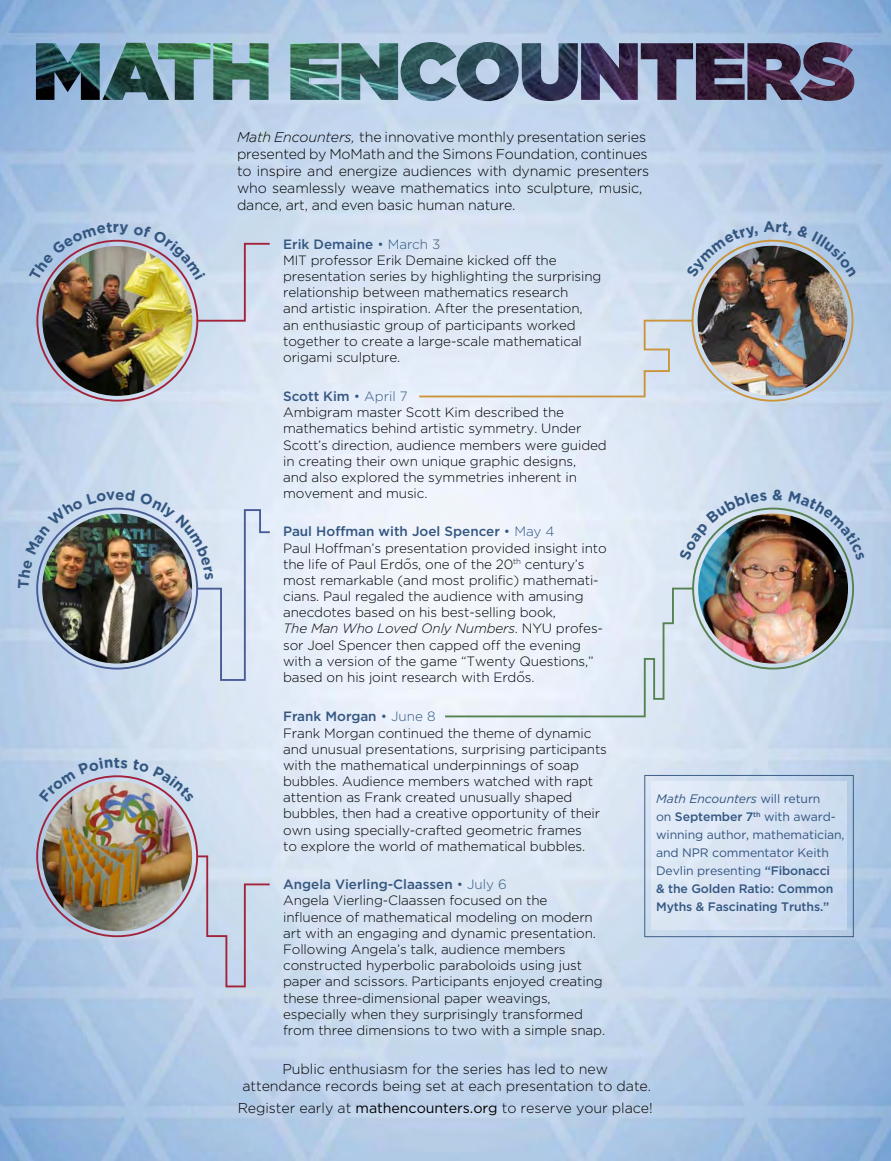
<style>
.page{position:relative;width:891px;height:1161px;background:#fff}
.page>*{position:absolute;margin:0;border:0;box-sizing:border-box;transform-origin:0 0}
.t1{font:700 15px "Gotham HTF";color:#335680}
.t2{font:300 14.25px/17.1px "Gotham HTF";letter-spacing:-.01em;color:#000}
.t3{font:300 13.5px/16.2px "Gotham HTF";letter-spacing:-.01em;color:#000}
.t4{font:12.3px/18px "Gotham HTF";letter-spacing:-.01em;color:#335681}
.s1{font-style:italic}
.s2{font-weight:500;color:#335681}
.s3{color:#335680}
.s4{font-weight:500;color:#335680}
.s5{font-weight:500}
.s6{font-weight:400}
</style>
<div class="page">
<img style="left:36px;top:42px;width:818px;height:59px">
<svg style="left:644px;top:775px;width:210px;height:162px;background:#d1deef"></svg>
<img style="left:29px;top:222px;width:241px;height:180px">
<img style="left:18px;top:489px;width:252px;height:192px">
<img style="left:36px;top:758px;width:234px;height:229px">
<img style="left:419px;top:221px;width:437px;height:181px">
<img style="left:445px;top:489px;width:420px;height:228px">
<p class="t1" style="left:114px;top:754px;width:8px">t</p>
<p class="t2" style="left:237px;top:128px;width:414px"><span class="s1">Math Encounters,</span> the innovative monthly presentation series presented by MoMath and the Simons Foundation, continues to inspire and energize audiences with dynamic presenters who seamlessly weave mathematics into sculpture, music, dance, art, and even basic human nature.</p>
<p class="t3" style="left:283px;top:236px;width:320px"><span class="s2">Erik Demaine</span> <span class="s3">• March 3<br></span>MIT professor Erik Demaine kicked off the presentation series by highlighting the surprising relationship between mathematics research<br>and artistic inspiration. After the presentation, an enthusiastic group of participants worked together to create a large-scale mathematical origami sculpture.</p>
<p class="t3" style="left:283px;top:388px;width:325px"><span class="s4">Scott Kim</span> <span class="s3">• April 7<br></span>Ambigram master Scott Kim described the mathematics behind artistic symmetry. Under Scott’s direction, audience members were guided in creating their own unique graphic designs,<br>and also explored the symmetries inherent in movement and music.</p>
<p class="t3" style="left:283px;top:523px;width:325px"><span class="s4">Paul Hoffman with Joel Spencer</span> <span class="s3">• May 4<br></span>Paul Hoffman’s presentation provided insight into the life of Paul Erdos, one of the 20<sup>th</sup> century’s most remarkable (and most prolific) mathemati&shy;cians. Paul regaled the audience with amusing anecdotes based on his best-selling book,<br><span class="s1">The Man Who Loved Only Numbers</span>. NYU profes&shy;sor Joel Spencer then capped off the evening with a version of the game “Twenty Questions,” based on his joint research with Erdos.</p>
<p class="t3" style="left:405px;top:555px;width:8px">˝</p>
<p class="t3" style="left:518px;top:668px;width:8px">˝</p>
<p class="t3" style="left:283px;top:708px;width:325px"><span class="s4">Frank Morgan</span> <span class="s3">• June 8<br></span>Frank Morgan continued the theme of dynamic and unusual presentations, surprising participants with the mathematical underpinnings of soap bubbles. Audience members watched with rapt attention as Frank created unusually shaped bubbles, then had a creative opportunity of their own using specially-crafted geometric frames<br>to explore the world of mathematical bubbles.</p>
<p class="t3" style="left:283px;top:876px;width:323px"><span class="s4">Angela Vierling-Claassen</span> <span class="s3">• July 6<br></span>Angela Vierling-Claassen focused on the influence of mathematical modeling on modern art with an engaging and dynamic presentation.<br>Following Angela’s talk, audience members constructed hyperbolic paraboloids using just paper and scissors. Participants enjoyed creating these three-dimensional paper weavings, especially when they surprisingly transformed from three dimensions to two with a simple snap.</p>
<p class="t4" style="left:656px;top:790px;width:190px"><span class="s1">Math Encounters</span> will return<br>on <span class="s5">September 7</span><sup>th</sup> with award&shy;winning author, mathematician, and NPR commentator Keith<br>Devlin presenting <span class="s5">“Fibonacci<br>&amp; the Golden Ratio: Common<br>Myths &amp; Fascinating Truths.”</span></p>
<p class="t2" style="left:242px;top:1060px;width:410px;text-align:center">Public enthusiasm for the series has led to new<br>attendance records being set at each presentation to date.</p>
<p class="t2" style="left:238px;top:1100px;width:417px">Register early at <span class="s6">mathencounters.org</span> to reserve your place!</p>
</div>
